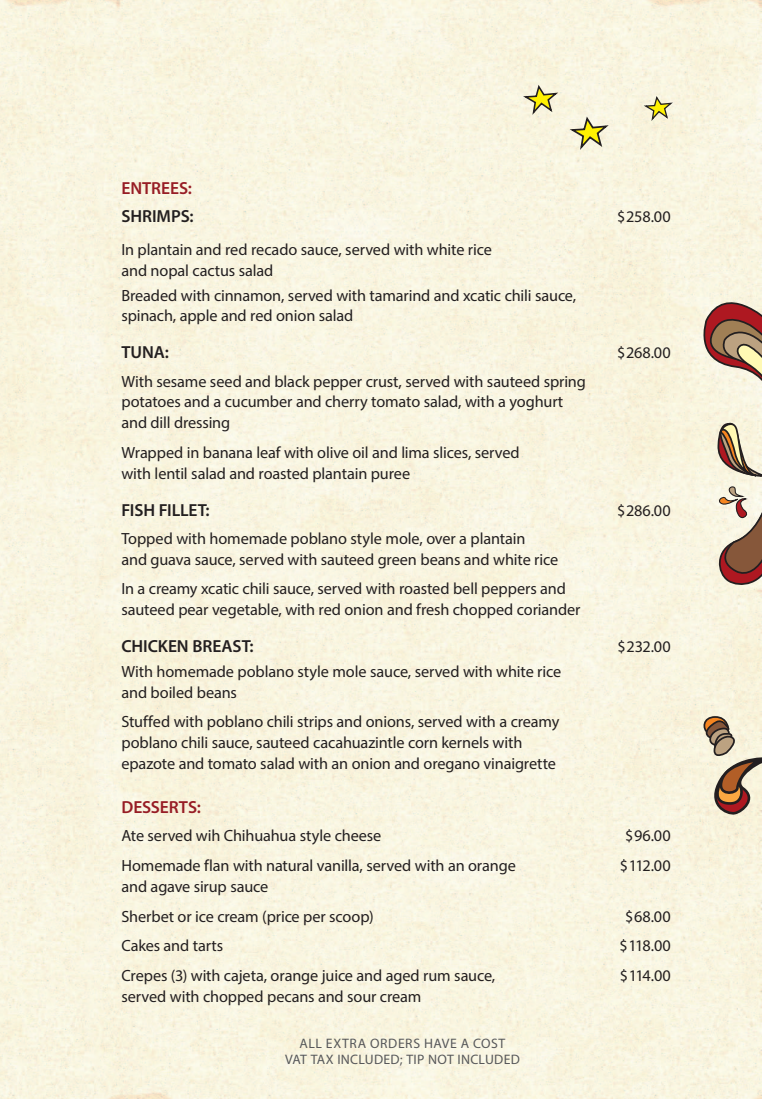
<style>
.page{position:relative;width:762px;height:1099px;background:#fff}
.page>*{position:absolute;margin:0;border:0;box-sizing:border-box;transform-origin:0 0}
.t1{font:600 17.5px "Myriad Pro";letter-spacing:-.005em;color:#231f20}
.t2{font:600 17.5px "Myriad Pro";letter-spacing:-.005em;color:#971d25}
.t3{font:16.25px/20.9px "Myriad Pro";letter-spacing:-.01em;color:#231f20}
.t4{font:13.75px/16.5px "Myriad Pro";letter-spacing:.025em;color:#57585a;text-align:center}
</style>
<div class="page">
<div style="left:0;top:0;width:762px;height:1098px;background:#f9f5e0"></div>
<svg style="left:692px;top:281px;width:70px;height:197px;background:#d7c2ae"></svg>
<svg style="left:712px;top:485px;width:50px;height:105px;background:#c4a796"></svg>
<svg style="left:701px;top:715px;width:61px;height:99px;background:#c7b29b"></svg>
<svg style="left:520px;top:85px;width:41px;height:32px"></svg>
<svg style="left:567px;top:116px;width:44px;height:37px;background:#ddd8aa"></svg>
<svg style="left:641px;top:96px;width:34px;height:27px"></svg>
<p class="t2" style="left:121px;top:177px;width:72px">ENTREES:</p>
<p class="t1" style="left:121px;top:205px;width:74px">SHRIMPS:</p>
<p class="t3" style="left:617px;top:206px;width:55px">$258.00</p>
<p class="t3" style="left:121px;top:239px;width:372px">In plantain and red recado sauce, served with white rice and nopal cactus salad</p>
<p class="t3" style="left:121px;top:284px;width:456px">Breaded with cinnamon, served with tamarind and xcatic chili sauce, spinach, apple and red onion salad</p>
<p class="t1" style="left:121px;top:341px;width:49px">TUNA:</p>
<p class="t3" style="left:617px;top:342px;width:55px">$268.00</p>
<p class="t3" style="left:121px;top:370px;width:466px">With sesame seed and black pepper crust, served with sauteed spring potatoes and a cucumber and cherry tomato salad, with a yoghurt and dill dressing</p>
<p class="t3" style="left:121px;top:442px;width:400px">Wrapped in banana leaf with olive oil and lima slices, served with lentil salad and roasted plantain puree</p>
<p class="t1" style="left:121px;top:499px;width:90px">FISH FILLET:</p>
<p class="t3" style="left:617px;top:499px;width:55px">$286.00</p>
<p class="t3" style="left:121px;top:528px;width:438px">Topped with homemade poblano style mole, over a plantain<br>and guava sauce, served with sauteed green beans and white rice</p>
<p class="t3" style="left:121px;top:578px;width:460px">In a creamy xcatic chili sauce, served with roasted bell peppers and sauteed pear vegetable, with red onion and fresh chopped coriander</p>
<p class="t1" style="left:121px;top:635px;width:134px">CHICKEN BREAST:</p>
<p class="t3" style="left:617px;top:636px;width:55px">$232.00</p>
<p class="t3" style="left:121px;top:661px;width:441px">With homemade poblano style mole sauce, served with white rice and boiled beans</p>
<p class="t3" style="left:121px;top:711px;width:439px">Stuffed with poblano chili strips and onions, served with a creamy poblano chili sauce, sauteed cacahuazintle corn kernels with epazote and tomato salad with an onion and oregano vinaigrette</p>
<p class="t2" style="left:121px;top:796px;width:81px">DESSERTS:</p>
<p class="t3" style="left:121px;top:825px;width:261px">Ate served wih Chihuahua style cheese</p>
<p class="t3" style="left:625px;top:825px;width:47px">$96.00</p>
<p class="t3" style="left:121px;top:855px;width:396px">Homemade flan with natural vanilla, served with an orange</p>
<p class="t3" style="left:620px;top:855px;width:52px">$112.00</p>
<p class="t3" style="left:121px;top:871px;width:254px;line-height:29.6px">and agave sirup sauce<br>Sherbet or ice cream (price per scoop)</p>
<p class="t3" style="left:625px;top:905px;width:47px">$68.00</p>
<p class="t3" style="left:121px;top:935px;width:103px">Cakes and tarts</p>
<p class="t3" style="left:619px;top:935px;width:53px">$118.00</p>
<p class="t3" style="left:121px;top:964px;width:375px">Crepes (3) with cajeta, orange juice and aged rum sauce,</p>
<p class="t3" style="left:620px;top:964px;width:52px">$114.00</p>
<p class="t3" style="left:121px;top:985px;width:301px">served with chopped pecans and sour cream</p>
<p class="t4" style="left:285px;top:1034px;width:236px">ALL EXTRA ORDERS HAVE A COST<br>VAT TAX INCLUDED; TIP NOT INCLUDED</p>
</div>
